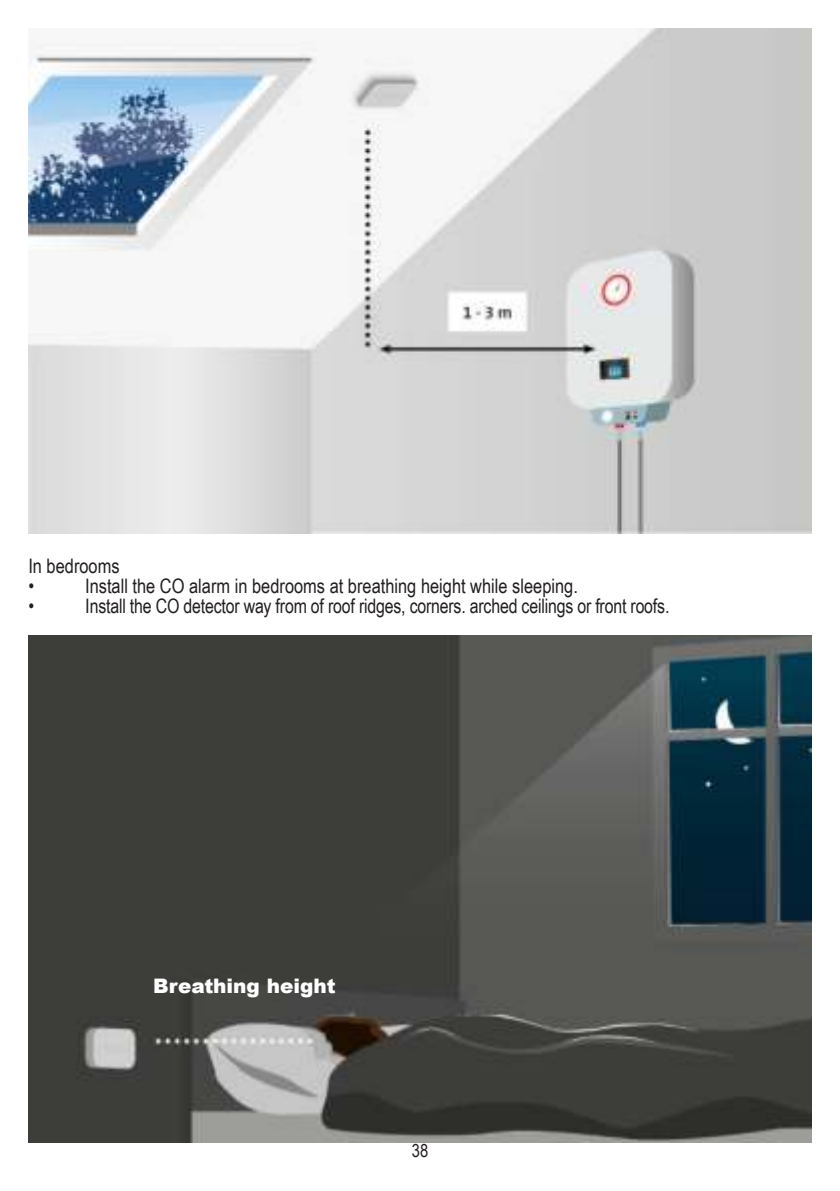
<style>
.page{position:relative;width:840px;height:1191px;background:#fff}
.page>*{position:absolute;margin:0;border:0;box-sizing:border-box;transform-origin:0 0}
.t1{font:20px/20px "Arial Narrow";letter-spacing:-.01em;color:#231f20}
.t2{font:900 20px "Arial";color:#fff}
.t3{font:18px "Arial Narrow";color:#231f20}
</style>
<div class="page">
<img style="left:28px;top:28px;width:783px;height:505px">
<img style="left:28px;top:635px;width:783px;height:507px">
<p class="t1" style="left:28px;top:558px;width:93px">In bedrooms •</p>
<p class="t1" style="left:85px;top:578px;width:494px">Install the CO alarm in bedrooms at breathing height while sleeping.</p>
<p class="t1" style="left:28px;top:598px;width:7px">•</p>
<p class="t1" style="left:85px;top:598px;width:585px">Install the CO detector way from of roof ridges, corners. arched ceilings or front roofs.</p>
<p class="t2" style="left:153px;top:978px;width:184px">Breathing height</p>
<p class="t3" style="left:411px;top:1144px;width:18px">38</p>
</div>
